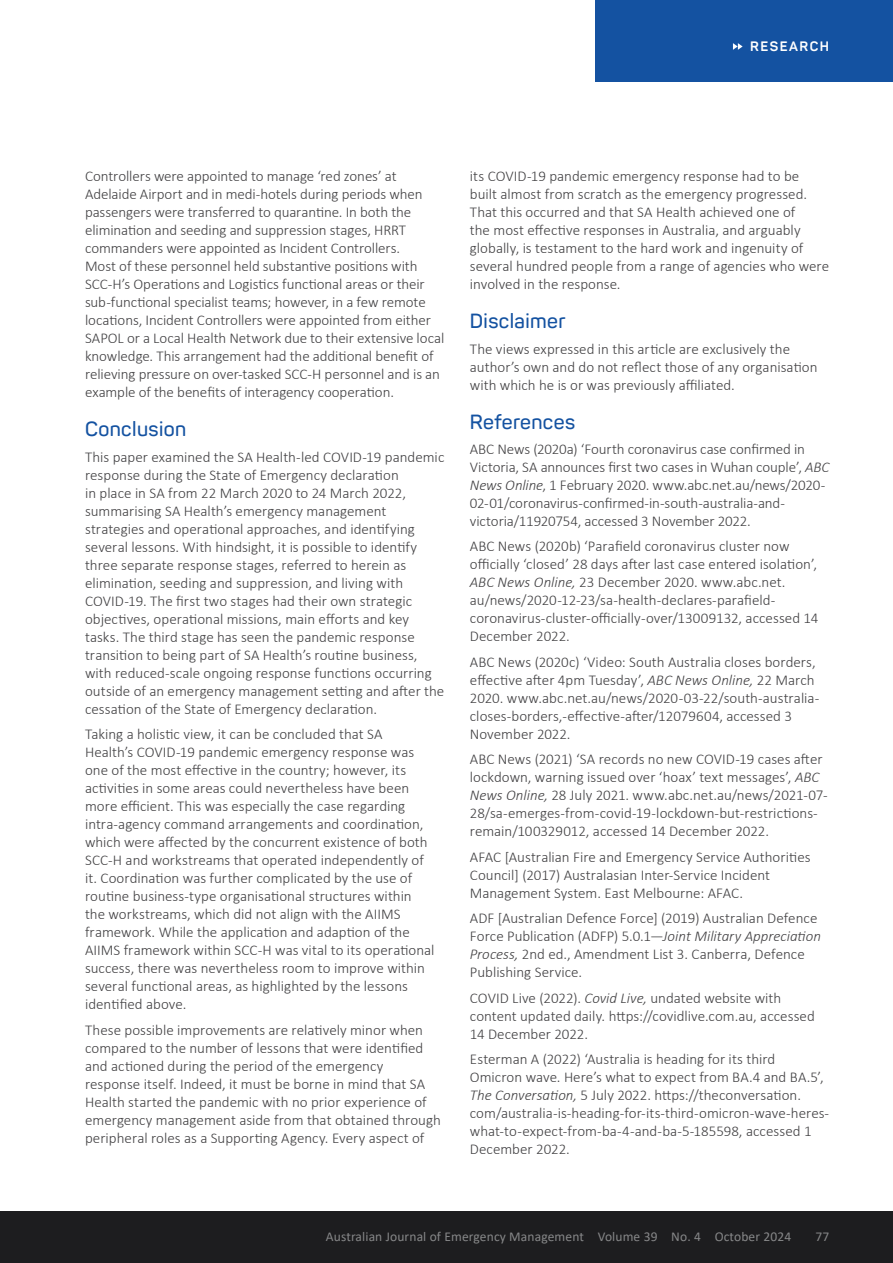
<style>
.page{position:relative;width:893px;height:1263px;background:#fff}
.page>*{position:absolute;margin:0;border:0;box-sizing:border-box;transform-origin:0 0}
.t1{font:600 20.25px "Panton";letter-spacing:.02em;color:#1452a1}
.t2{font:300 15px/18px "Calibri";color:#414042}
.t3{font:13.5px "Calibri";letter-spacing:.01em;color:#868788}
.t4{font:700 13.5px "Panton";letter-spacing:.11em;color:#fff}
.s1{font-style:italic}
</style>
<div class="page">
<div style="left:596px;top:0;width:297px;height:81px;background:#1452a1"></div>
<svg style="left:733px;top:43px;width:10px;height:7px"></svg>
<div style="left:0;top:1212px;width:893px;height:51px;background:#1d1d1f"></div>
<p class="t4" style="left:750px;top:38px;width:80px">RESEARCH</p>
<p class="t2" style="left:85px;top:167px;width:361px">Controllers were appointed to manage ‘red zones’ at Adelaide Airport and in medi-hotels during periods when passengers were transferred to quarantine. In both the elimination and seeding and suppression stages, HRRT commanders were appointed as Incident Controllers.<br>Most of these personnel held substantive positions with SCC-H’s Operations and Logistics functional areas or their sub-functional specialist teams; however, in a few remote locations, Incident Controllers were appointed from either SAPOL or a Local Health Network due to their extensive local knowledge. This arrangement had the additional benefit of relieving pressure on over-tasked SCC-H personnel and is an example of the benefits of interagency cooperation.</p>
<h1 class="t1" style="left:85px;top:417px;width:103px">Conclusion</h1>
<p class="t2" style="left:85px;top:448px;width:361px">This paper examined the SA Health-led COVID-19 pandemic response during the State of Emergency declaration<br>in place in SA from 22 March 2020 to 24 March 2022, summarising SA Health’s emergency management strategies and operational approaches, and identifying several lessons. With hindsight, it is possible to identify three separate response stages, referred to herein as elimination, seeding and suppression, and living with COVID-19. The first two stages had their own strategic objectives, operational missions, main efforts and key tasks. The third stage has seen the pandemic response transition to being part of SA Health’s routine business, with reduced-scale ongoing response functions occurring outside of an emergency management setting and after the cessation of the State of Emergency declaration.</p>
<p class="t2" style="left:85px;top:725px;width:351px">Taking a holistic view, it can be concluded that SA Health’s COVID-19 pandemic emergency response was one of the most effective in the country; however, its activities in some areas could nevertheless have been more efficient. This was especially the case regarding intra-agency command arrangements and coordination, which were affected by the concurrent existence of both SCC-H and workstreams that operated independently of it. Coordination was further complicated by the use of routine business-type organisational structures within the workstreams, which did not align with the AIIMS framework. While the application and adaption of the AIIMS framework within SCC-H was vital to its operational success, there was nevertheless room to improve within several functional areas, as highlighted by the lessons identified above.</p>
<p class="t2" style="left:85px;top:1020px;width:357px">These possible improvements are relatively minor when compared to the number of lessons that were identified and actioned during the period of the emergency response itself. Indeed, it must be borne in mind that SA Health started the pandemic with no prior experience of emergency management aside from that obtained through peripheral roles as a Supporting Agency. Every aspect of</p>
<p class="t2" style="left:470px;top:167px;width:361px">its COVID-19 pandemic emergency response had to be built almost from scratch as the emergency progressed.<br>That this occurred and that SA Health achieved one of<br>the most effective responses in Australia, and arguably globally, is testament to the hard work and ingenuity of several hundred people from a range of agencies who were involved in the response.</p>
<h1 class="t1" style="left:470px;top:309px;width:97px">Disclaimer</h1>
<p class="t2" style="left:470px;top:340px;width:349px">The views expressed in this article are exclusively the author’s own and do not reflect those of any organisation with which he is or was previously affiliated.</p>
<h1 class="t1" style="left:470px;top:409px;width:107px">References</h1>
<p class="t2" style="left:470px;top:440px;width:361px">ABC News (2020a) ‘Fourth coronavirus case confirmed in Victoria, SA announces first two cases in Wuhan couple’, <span class="s1">ABC News Online</span>, 1 February 2020. www.abc.net.au/news/2020- 02-01/coronavirus-confirmed-in-south-australia-and&shy;victoria/11920754, accessed 3 November 2022.</p>
<p class="t2" style="left:470px;top:537px;width:350px">ABC News (2020b) ‘Parafield coronavirus cluster now officially ‘closed’ 28 days after last case entered isolation’, <span class="s1">ABC News Online,</span> 23 December 2020. www.abc.net. au/news/2020-12-23/sa-health-declares-parafield&shy;coronavirus-cluster-officially-over/13009132, accessed 14<br>December 2022.</p>
<p class="t2" style="left:470px;top:653px;width:351px">ABC News (2020c) ‘Video: South Australia closes borders, effective after 4pm Tuesday’, <span class="s1">ABC News Online,</span> 22 March 2020. www.abc.net.au/news/2020-03-22/south-australia&shy;closes-borders,-effective-after/12079604, accessed 3<br>November 2022.</p>
<p class="t2" style="left:470px;top:750px;width:359px">ABC News (2021) ‘SA records no new COVID-19 cases after lockdown, warning issued over ‘hoax’ text messages’, <span class="s1">ABC News Online,</span> 28 July 2021. www.abc.net.au/news/2021-07- 28/sa-emerges-from-covid-19-lockdown-but-restrictions&shy;remain/100329012, accessed 14 December 2022.</p>
<p class="t2" style="left:470px;top:848px;width:342px">AFAC [Australian Fire and Emergency Service Authorities<br>Council] (2017) Australasian Inter-Service Incident<br>Management System. East Melbourne: AFAC.</p>
<p class="t2" style="left:470px;top:909px;width:353px">ADF [Australian Defence Force] (2019) Australian Defence Force Publication (ADFP) 5.0.1—<span class="s1">Joint Military Appreciation Process,</span> 2nd ed., Amendment List 3. Canberra, Defence Publishing Service.</p>
<p class="t2" style="left:470px;top:988px;width:346px">COVID Live (2022). <span class="s1">Covid Live,</span> undated website with content updated daily. https://covidlive.com.au, accessed<br>14 December 2022.</p>
<p class="t2" style="left:470px;top:1050px;width:361px">Esterman A (2022) ‘Australia is heading for its third Omicron wave. Here’s what to expect from BA.4 and BA.5’, <span class="s1">The Conversation,</span> 5 July 2022. https://theconversation. com/australia-is-heading-for-its-third-omicron-wave-heres&shy;what-to-expect-from-ba-4-and-ba-5-185598, accessed 1<br>December 2022.</p>
<p class="t3" style="left:326px;top:1227px;width:467px">Australian Journal of Emergency Management Volume 39 No. 4 October 2024</p>
<p class="t3" style="left:815px;top:1227px;width:15px">77</p>
</div>
